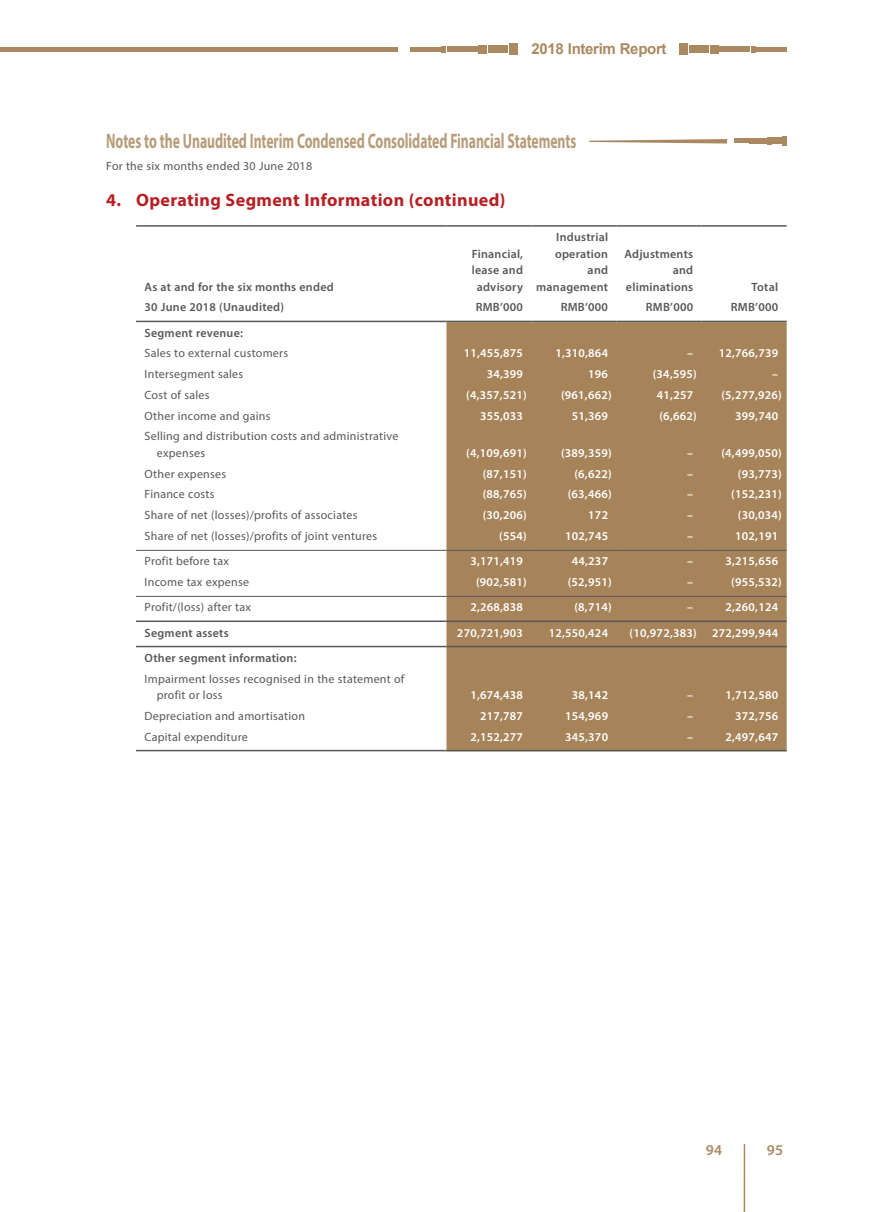
<style>
.page{position:relative;width:893px;height:1212px;background:#fff}
.page>*{position:absolute;margin:0;border:0;box-sizing:border-box;transform-origin:0 0}
.t1{font:700 21px "Myriad Pro";letter-spacing:-.005em;color:#b79c79;scale:.65 1}
.t2{font:700 18px "Myriad Pro";letter-spacing:.02em;color:#b62024}
.t3{font:700 15px "Arial";letter-spacing:-.02em;color:#aa8961}
.t4{font:600 15px "Myriad Pro";color:#aa8961}
.t5{font:600 12px "Myriad Pro";letter-spacing:.02em;color:#fff}
.t6{font:12px/16.5px "Myriad Pro";letter-spacing:.02em;color:#57585a}
.t7{font:600 12px/16.5px "Myriad Pro";letter-spacing:.02em;color:#57585a;text-align:right}
</style>
<div class="page">
<div style="left:509px;top:44px;width:8px;height:11px;background:#aa8961"></div>
<div style="left:478px;top:45px;width:9px;height:9px;background:#aa8961"></div>
<svg style="left:441px;top:46px;width:5px;height:7px"></svg>
<div style="left:488px;top:45px;width:20px;height:8px;background:#aa8961"></div>
<div style="left:447px;top:46px;width:30px;height:6px;background:#aa8961"></div>
<div style="left:410px;top:47px;width:30px;height:5px;background:#aa8961"></div>
<div style="left:679px;top:44px;width:9px;height:11px;background:#aa8961"></div>
<div style="left:710px;top:45px;width:8px;height:9px;background:#aa8961"></div>
<svg style="left:751px;top:46px;width:4px;height:7px"></svg>
<div style="left:689px;top:45px;width:20px;height:8px;background:#aa8961"></div>
<div style="left:719px;top:46px;width:31px;height:6px;background:#aa8961"></div>
<div style="left:756px;top:47px;width:31px;height:5px;background:#aa8961"></div>
<div style="left:0;top:47px;width:397px;height:5px;background:#aa8961"></div>
<div style="left:782px;top:136px;width:5px;height:10px;background:#aa8961"></div>
<hr style="left:734px;top:139px;width:15px;height:4px;background:#aa8961">
<svg style="left:768px;top:137px;width:4px;height:8px"></svg>
<svg style="left:750px;top:138px;width:2px;height:6px"></svg>
<div style="left:772px;top:138px;width:10px;height:6px;background:#aa8961"></div>
<div style="left:752px;top:138px;width:15px;height:5px;background:#aa8961"></div>
<svg style="left:589px;top:139px;width:138px;height:5px"></svg>
<hr style="left:744px;top:1144px;width:1px;height:68px;background:#aa8961">
<div style="left:446px;top:322px;width:341px;height:428px;background:#a68359"></div>
<hr style="left:136px;top:225px;width:310px;height:2px;background:#57585a">
<hr style="left:446px;top:225px;width:85px;height:2px;background:#57585a">
<hr style="left:531px;top:225px;width:86px;height:2px;background:#57585a">
<hr style="left:617px;top:225px;width:85px;height:2px;background:#57585a">
<hr style="left:702px;top:225px;width:85px;height:2px;background:#57585a">
<hr style="left:136px;top:321px;width:310px;height:1px;background:#57585a">
<hr style="left:446px;top:321px;width:85px;height:1px;background:#57585a">
<hr style="left:531px;top:321px;width:86px;height:1px;background:#57585a">
<hr style="left:617px;top:321px;width:85px;height:1px;background:#57585a">
<hr style="left:702px;top:321px;width:85px;height:1px;background:#57585a">
<hr style="left:136px;top:550px;width:310px;height:1px;background:#57585a">
<hr style="left:446px;top:550px;width:85px;height:1px;background:#57585a">
<hr style="left:531px;top:550px;width:86px;height:1px;background:#57585a">
<hr style="left:617px;top:550px;width:85px;height:1px;background:#57585a">
<hr style="left:702px;top:550px;width:85px;height:1px;background:#57585a">
<hr style="left:136px;top:596px;width:310px;height:1px;background:#57585a">
<hr style="left:446px;top:596px;width:85px;height:1px;background:#57585a">
<hr style="left:531px;top:596px;width:86px;height:1px;background:#57585a">
<hr style="left:617px;top:596px;width:85px;height:1px;background:#57585a">
<hr style="left:702px;top:596px;width:85px;height:1px;background:#57585a">
<hr style="left:136px;top:620px;width:310px;height:2px;background:#57585a">
<hr style="left:446px;top:620px;width:85px;height:2px;background:#57585a">
<hr style="left:531px;top:620px;width:86px;height:2px;background:#57585a">
<hr style="left:617px;top:620px;width:85px;height:2px;background:#57585a">
<hr style="left:702px;top:620px;width:85px;height:2px;background:#57585a">
<hr style="left:136px;top:646px;width:310px;height:1px;background:#57585a">
<hr style="left:446px;top:646px;width:85px;height:1px;background:#57585a">
<hr style="left:531px;top:646px;width:86px;height:1px;background:#57585a">
<hr style="left:617px;top:646px;width:85px;height:1px;background:#57585a">
<hr style="left:702px;top:646px;width:85px;height:1px;background:#57585a">
<hr style="left:136px;top:750px;width:310px;height:1px;background:#57585a">
<hr style="left:446px;top:750px;width:85px;height:1px;background:#57585a">
<hr style="left:531px;top:750px;width:86px;height:1px;background:#57585a">
<hr style="left:617px;top:750px;width:85px;height:1px;background:#57585a">
<hr style="left:702px;top:750px;width:85px;height:1px;background:#57585a">
<p class="t3" style="left:532px;top:39px;width:136px">2018 Interim Report</p>
<h1 class="t1" style="left:106px;top:127px;width:724px">Notes to the Unaudited Interim Condensed Consolidated Financial Statements</h1>
<p class="t6" style="left:106px;top:157px;width:207px">For the six months ended 30 June 2018</p>
<h2 class="t2" style="left:106px;top:189px;width:401px">4. Operating Segment Information (continued)</h2>
<p class="t7" style="left:145px;top:278px;width:191px">As at and for the six months ended</p>
<p class="t7" style="left:472px;top:245px;width:53px;text-align:center">Financial, lease and advisory</p>
<p class="t7" style="left:536px;top:229px;width:73px">Industrial operation and management</p>
<p class="t7" style="left:624px;top:245px;width:70px">Adjustments and eliminations</p>
<p class="t7" style="left:752px;top:278px;width:28px">Total</p>
<p class="t7" style="left:145px;top:299px;width:141px">30 June 2018 (Unaudited)</p>
<p class="t7" style="left:476px;top:299px;width:49px">RMB’000</p>
<p class="t7" style="left:561px;top:299px;width:49px">RMB’000</p>
<p class="t7" style="left:646px;top:299px;width:49px">RMB’000</p>
<p class="t7" style="left:731px;top:299px;width:49px">RMB’000</p>
<p class="t7" style="left:145px;top:324px;width:100px">Segment revenue:</p>
<p class="t6" style="left:145px;top:345px;width:145px">Sales to external customers</p>
<p class="t5" style="left:464px;top:346px;width:61px">11,455,875</p>
<p class="t5" style="left:555px;top:346px;width:54px">1,310,864</p>
<p class="t5" style="left:687px;top:346px;width:93px">– 12,766,739</p>
<p class="t6" style="left:145px;top:366px;width:100px">Intersegment sales</p>
<p class="t5" style="left:487px;top:367px;width:38px">34,399</p>
<p class="t5" style="left:588px;top:367px;width:21px">196</p>
<p class="t5" style="left:653px;top:367px;width:45px">(34,595)</p>
<p class="t5" style="left:772px;top:367px;width:7px">–</p>
<p class="t6" style="left:145px;top:386px;width:66px">Cost of sales</p>
<p class="t5" style="left:466px;top:387px;width:62px">(4,357,521)</p>
<p class="t5" style="left:561px;top:387px;width:52px">(961,662)</p>
<p class="t5" style="left:657px;top:387px;width:38px">41,257</p>
<p class="t5" style="left:721px;top:387px;width:62px">(5,277,926)</p>
<p class="t6" style="left:145px;top:407px;width:128px">Other income and gains</p>
<p class="t5" style="left:480px;top:408px;width:44px">355,033</p>
<p class="t5" style="left:572px;top:408px;width:38px">51,369</p>
<p class="t5" style="left:659px;top:408px;width:39px">(6,662)</p>
<p class="t5" style="left:735px;top:408px;width:44px">399,740</p>
<p class="t6" style="left:157px;top:428px;width:243px;text-indent:-12px">Selling and distribution costs and administrative expenses</p>
<p class="t5" style="left:466px;top:445px;width:62px">(4,109,691)</p>
<p class="t5" style="left:561px;top:445px;width:52px">(389,359)</p>
<p class="t5" style="left:687px;top:445px;width:96px">– (4,499,050)</p>
<p class="t6" style="left:145px;top:465px;width:83px">Other expenses</p>
<p class="t5" style="left:483px;top:466px;width:45px">(87,151)</p>
<p class="t5" style="left:574px;top:466px;width:39px">(6,622)</p>
<p class="t5" style="left:687px;top:466px;width:7px">–</p>
<p class="t5" style="left:738px;top:466px;width:45px">(93,773)</p>
<p class="t6" style="left:145px;top:486px;width:71px">Finance costs</p>
<p class="t5" style="left:483px;top:487px;width:45px">(88,765)</p>
<p class="t5" style="left:568px;top:487px;width:45px">(63,466)</p>
<p class="t5" style="left:687px;top:487px;width:7px">–</p>
<p class="t5" style="left:731px;top:487px;width:52px">(152,231)</p>
<p class="t6" style="left:145px;top:507px;width:214px">Share of net (losses)/profits of associates</p>
<p class="t5" style="left:483px;top:507px;width:45px">(30,206)</p>
<p class="t5" style="left:588px;top:507px;width:21px">172</p>
<p class="t5" style="left:687px;top:507px;width:7px">–</p>
<p class="t5" style="left:738px;top:507px;width:45px">(30,034)</p>
<p class="t6" style="left:145px;top:527px;width:234px">Share of net (losses)/profits of joint ventures</p>
<p class="t5" style="left:499px;top:528px;width:29px">(554)</p>
<p class="t5" style="left:565px;top:528px;width:44px">102,745</p>
<p class="t5" style="left:687px;top:528px;width:7px">–</p>
<p class="t5" style="left:735px;top:528px;width:44px">102,191</p>
<p class="t6" style="left:145px;top:553px;width:86px">Profit before tax</p>
<p class="t5" style="left:470px;top:554px;width:54px">3,171,419</p>
<p class="t5" style="left:572px;top:554px;width:38px">44,237</p>
<p class="t5" style="left:687px;top:554px;width:7px">–</p>
<p class="t5" style="left:725px;top:554px;width:54px">3,215,656</p>
<p class="t6" style="left:145px;top:573px;width:106px">Income tax expense</p>
<p class="t5" style="left:476px;top:574px;width:52px">(902,581)</p>
<p class="t5" style="left:568px;top:574px;width:45px">(52,951)</p>
<p class="t5" style="left:687px;top:574px;width:7px">–</p>
<p class="t5" style="left:731px;top:574px;width:52px">(955,532)</p>
<p class="t6" style="left:145px;top:599px;width:108px">Profit/(loss) after tax</p>
<p class="t5" style="left:470px;top:600px;width:54px">2,268,838</p>
<p class="t5" style="left:574px;top:600px;width:39px">(8,714)</p>
<p class="t5" style="left:687px;top:600px;width:7px">–</p>
<p class="t5" style="left:725px;top:600px;width:54px">2,260,124</p>
<p class="t7" style="left:145px;top:624px;width:86px">Segment assets</p>
<p class="t5" style="left:457px;top:625px;width:68px">270,721,903</p>
<p class="t5" style="left:549px;top:625px;width:61px">12,550,424</p>
<p class="t5" style="left:630px;top:625px;width:69px">(10,972,383)</p>
<p class="t5" style="left:712px;top:625px;width:68px">272,299,944</p>
<p class="t7" style="left:145px;top:649px;width:153px">Other segment information:</p>
<p class="t6" style="left:157px;top:670px;width:249px;text-indent:-12px">Impairment losses recognised in the statement of profit or loss</p>
<p class="t5" style="left:470px;top:687px;width:54px">1,674,438</p>
<p class="t5" style="left:572px;top:687px;width:38px">38,142</p>
<p class="t5" style="left:687px;top:687px;width:7px">–</p>
<p class="t5" style="left:725px;top:687px;width:54px">1,712,580</p>
<p class="t6" style="left:145px;top:707px;width:162px">Depreciation and amortisation</p>
<p class="t5" style="left:480px;top:708px;width:44px">217,787</p>
<p class="t5" style="left:565px;top:708px;width:44px">154,969</p>
<p class="t5" style="left:687px;top:708px;width:7px">–</p>
<p class="t5" style="left:735px;top:708px;width:44px">372,756</p>
<p class="t6" style="left:145px;top:728px;width:105px">Capital expenditure</p>
<p class="t5" style="left:470px;top:729px;width:54px">2,152,277</p>
<p class="t5" style="left:565px;top:729px;width:44px">345,370</p>
<p class="t5" style="left:687px;top:729px;width:7px">–</p>
<p class="t5" style="left:725px;top:729px;width:54px">2,497,647</p>
<p class="t4" style="left:706px;top:1140px;width:18px">94</p>
<p class="t4" style="left:767px;top:1140px;width:18px">95</p>
</div>
